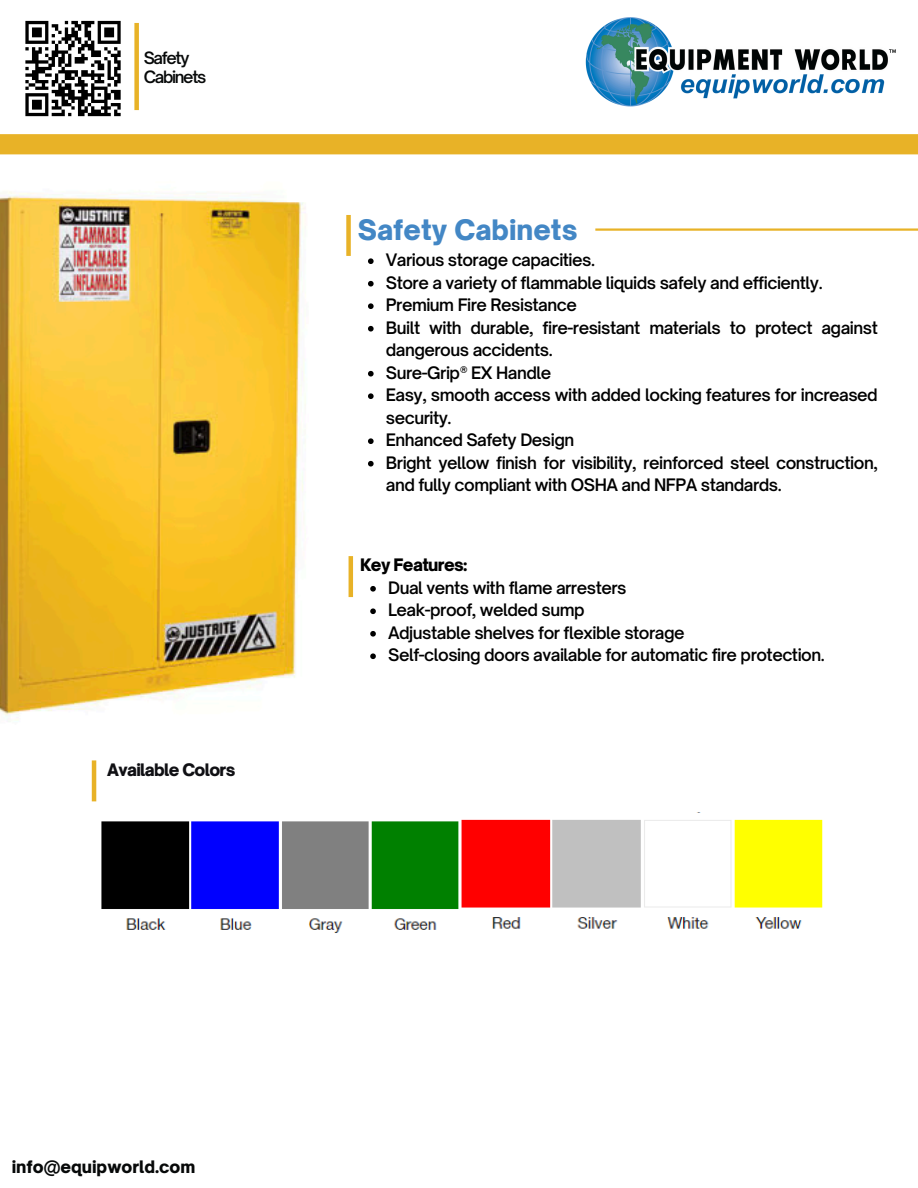
<style>
.page{position:relative;width:918px;height:1188px;background:#fff}
.page>*{position:absolute;margin:0;border:0;box-sizing:border-box;transform-origin:0 0}
.t1{font:900 27px "Open Sauce One";color:#4387c5}
.t2{font:600 16.5px/22.5px "Open Sauce One";letter-spacing:-.03em;color:#000}
.t3{font:900 16.5px "Open Sauce One";color:#070909}
.t4{font:900 16.5px "Open Sauce One";letter-spacing:-.04em;color:#101014}
.t5{font:900 16.5px "Open Sauce One";letter-spacing:-.035em;color:#000}
.t6{font:600 16.35px/19.2px "Open Sauce One";letter-spacing:-.08em;color:#070909}
</style>
<div class="page">
<div style="left:0;top:134px;width:918px;height:20px;background:#e8b227"></div>
<img style="left:0;top:191px;width:306px;height:530px">
<img style="left:101px;top:812px;width:722px;height:121px">
<svg style="left:368px;top:258px;width:6px;height:6px"></svg>
<svg style="left:368px;top:281px;width:6px;height:6px"></svg>
<svg style="left:368px;top:303px;width:6px;height:6px"></svg>
<svg style="left:368px;top:326px;width:6px;height:6px"></svg>
<svg style="left:368px;top:371px;width:6px;height:6px"></svg>
<svg style="left:368px;top:393px;width:6px;height:6px"></svg>
<svg style="left:368px;top:438px;width:6px;height:6px"></svg>
<svg style="left:368px;top:461px;width:6px;height:6px"></svg>
<svg style="left:370px;top:586px;width:6px;height:6px"></svg>
<svg style="left:370px;top:608px;width:6px;height:6px"></svg>
<svg style="left:370px;top:631px;width:6px;height:6px"></svg>
<svg style="left:370px;top:653px;width:6px;height:6px"></svg>
<hr style="left:349px;top:556px;width:4px;height:41px;background:#e8b227">
<hr style="left:92px;top:760px;width:4px;height:41px;background:#e8b227">
<div style="left:346px;top:215px;width:5px;height:41px;background:#e8b227"></div>
<hr style="left:595px;top:228px;width:323px;height:3px;background:#e8b227">
<div style="left:134px;top:23px;width:5px;height:87px;background:#e8b227"></div>
<svg style="left:25px;top:20px;width:96px;height:97px"></svg>
<img style="left:585px;top:17px;width:311px;height:90px">
<p class="t6" style="left:144px;top:48px;width:64px">Safety<br>Cabinets</p>
<p class="t4" style="left:107px;top:759px;width:130px">Available Colors</p>
<p class="t1" style="left:358px;top:213px;width:221px">Safety Cabinets</p>
<p class="t2" style="left:386px;top:249px;width:211px">Various storage capacities.</p>
<h2 class="t2" style="left:386px;top:271px;width:438px">Store a variety of flammable liquids safely and efficiently.</h2>
<p class="t2" style="left:386px;top:294px;width:192px">Premium Fire Resistance</p>
<p class="t2" style="left:386px;top:316px;width:493px">Built with durable, fire-resistant materials to protect against dangerous accidents.</p>
<p class="t2" style="left:386px;top:361px;width:167px">Sure-Grip® EX Handle</p>
<p class="t2" style="left:386px;top:384px;width:493px">Easy, smooth access with added locking features for increased security.</p>
<p class="t2" style="left:386px;top:429px;width:190px">Enhanced Safety Design</p>
<h1 class="t2" style="left:386px;top:451px;width:493px">Bright yellow finish for visibility, reinforced steel construction, and fully compliant with OSHA and NFPA standards.</h1>
<p class="t5" style="left:360px;top:555px;width:109px">Key Features:</p>
<p class="t2" style="left:388px;top:576px;width:240px">Dual vents with flame arresters</p>
<p class="t2" style="left:388px;top:599px;width:198px">Leak-proof, welded sump</p>
<p class="t2" style="left:388px;top:621px;width:298px">Adjustable shelves for flexible storage</p>
<p class="t2" style="left:388px;top:644px;width:438px">Self-closing doors available for automatic fire protection.</p>
<p class="t3" style="left:12px;top:1157px;width:185px">info@equipworld.com</p>
</div>
